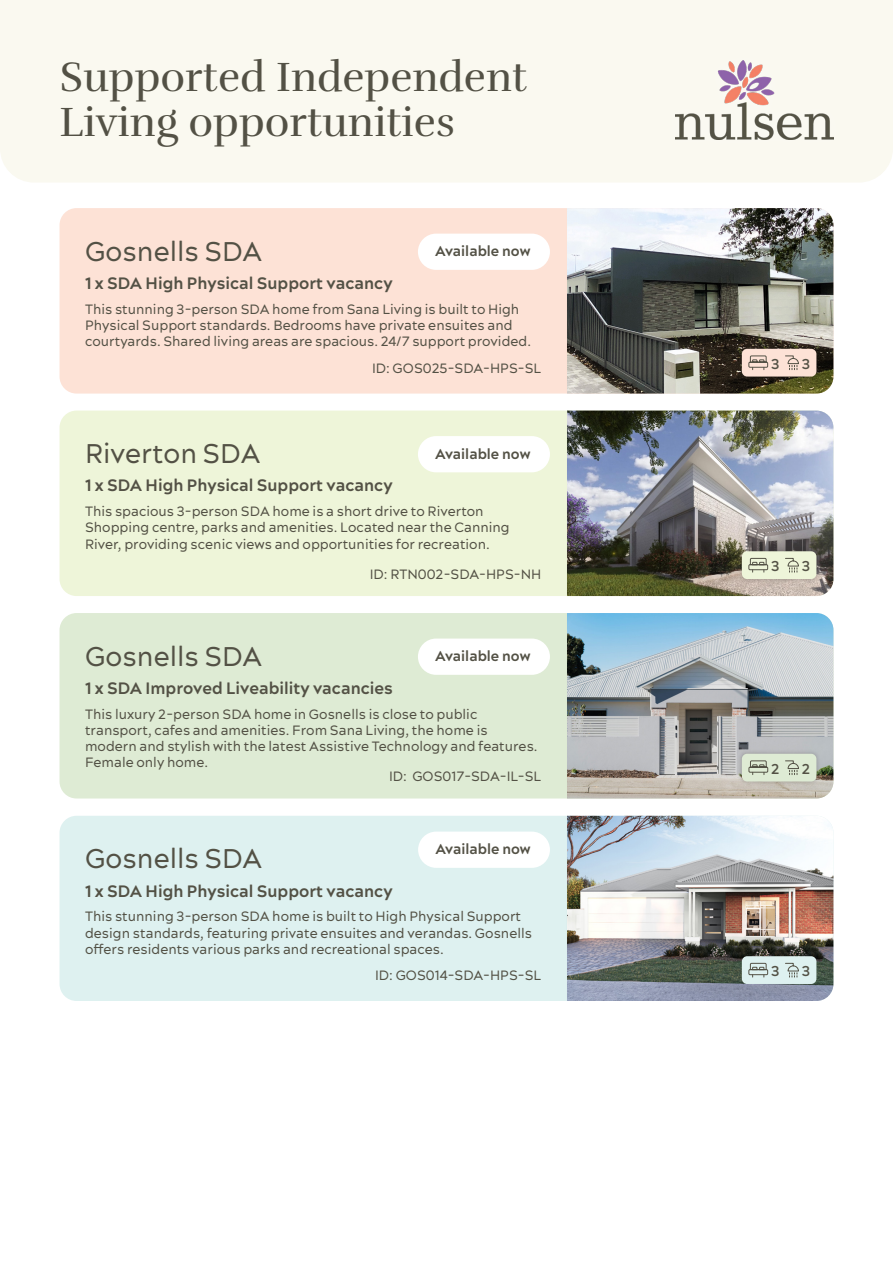
<style>
.page{position:relative;width:893px;height:1263px;background:#fff}
.page>*{position:absolute;margin:0;border:0;box-sizing:border-box;transform-origin:0 0}
.t1{font:42px/45px "Rufina";color:#535145}
.t2{font:27px "Acherus Grotesque";color:#535145}
.body{font:700 16.5px "Acherus Grotesque";color:#535145}
.body-2{font:700 14.25px "Acherus Grotesque";color:#535145}
.t3{font:600 14.25px "Acherus Grotesque";color:#535145}
.body-3{font:13.5px/16.2px "Acherus Grotesque";color:#535145}
</style>
<div class="page">
<div style="left:0;top:0;width:893px;height:182px;background:#faf9f0"></div>
<div style="left:664px;top:50px;width:181px;height:102px;background:#faf9f0"></div>
<img style="left:675px;top:61px;width:158px;height:79px">
<div style="left:60px;top:208px;width:773px;height:186px;background:#fde2d6;border-radius:17px"></div>
<img style="left:567px;top:208px;width:266px;height:186px">
<div style="left:737px;top:344px;width:84px;height:37px;background:#231f20;opacity:.25"></div>
<div style="left:742px;top:349px;width:74px;height:28px;background:#fde2d6;border-radius:5px"></div>
<svg style="left:748px;top:355px;width:21px;height:15px"></svg>
<svg style="left:785px;top:355px;width:14px;height:15px"></svg>
<div style="left:418px;top:234px;width:132px;height:36px;background:#fff;border-radius:18px"></div>
<div style="left:60px;top:411px;width:773px;height:185px;background:#eef5d9;border-radius:17px"></div>
<img style="left:567px;top:411px;width:266px;height:185px">
<div style="left:737px;top:547px;width:84px;height:37px;background:#231f20;opacity:.25"></div>
<div style="left:742px;top:551px;width:74px;height:28px;background:#eef5d9;border-radius:5px"></div>
<svg style="left:748px;top:557px;width:21px;height:15px"></svg>
<svg style="left:785px;top:557px;width:14px;height:15px"></svg>
<div style="left:418px;top:436px;width:132px;height:36px;background:#fff;border-radius:18px"></div>
<div style="left:60px;top:613px;width:773px;height:185px;background:#deebd4;border-radius:17px"></div>
<img style="left:567px;top:613px;width:266px;height:185px">
<div style="left:737px;top:749px;width:84px;height:37px;background:#231f20;opacity:.25"></div>
<div style="left:742px;top:754px;width:74px;height:27px;background:#deebd4;border-radius:5px"></div>
<svg style="left:748px;top:760px;width:21px;height:15px"></svg>
<svg style="left:785px;top:760px;width:14px;height:15px"></svg>
<div style="left:418px;top:638px;width:132px;height:37px;background:#fff;border-radius:18px"></div>
<div style="left:60px;top:816px;width:773px;height:185px;background:#def1f0;border-radius:17px"></div>
<img style="left:567px;top:816px;width:266px;height:185px">
<div style="left:742px;top:956px;width:74px;height:28px;background:#def1f0;border-radius:5px"></div>
<svg style="left:748px;top:962px;width:21px;height:15px"></svg>
<svg style="left:785px;top:962px;width:14px;height:15px"></svg>
<div style="left:418px;top:831px;width:132px;height:37px;background:#fff;border-radius:18px"></div>
<p class="t1" style="left:60px;top:55px;width:469px">Supported Independent<br>Living opportunities</p>
<p class="t2" style="left:85px;top:234px;width:179px">Gosnells SDA</p>
<p class="body" style="left:85px;top:273px;width:309px">1 x SDA High Physical Support vacancy</p>
<p class="body-3" style="left:85px;top:300px;width:448px">This stunning 3-person SDA home from Sana Living is built to High<br>Physical Support standards. Bedrooms have private ensuites and courtyards. Shared living areas are spacious. 24/7 support provided.</p>
<p class="body-2" style="left:435px;top:242px;width:97px">Available now</p>
<p class="body-3" style="left:372px;top:360px;width:171px">ID: GOS025-SDA-HPS-SL</p>
<p class="t2" style="left:85px;top:436px;width:177px">Riverton SDA</p>
<p class="body" style="left:85px;top:475px;width:309px">1 x SDA High Physical Support vacancy</p>
<p class="body-3" style="left:85px;top:503px;width:426px">This spacious 3-person SDA home is a short drive to Riverton<br>Shopping centre, parks and amenities. Located near the Canning<br>River, providing scenic views and opportunities for recreation.</p>
<p class="body-2" style="left:435px;top:445px;width:97px">Available now</p>
<p class="body-3" style="left:370px;top:566px;width:173px">ID: RTN002-SDA-HPS-NH</p>
<p class="t2" style="left:85px;top:639px;width:179px">Gosnells SDA</p>
<p class="body" style="left:85px;top:677px;width:309px">1 x SDA Improved Liveability vacancies</p>
<p class="body-3" style="left:85px;top:705px;width:454px">This luxury 2-person SDA home in Gosnells is close to public transport, cafes and amenities. From Sana Living, the home is modern and stylish with the latest Assistive Technology and features.<br>Female only home.</p>
<p class="body-2" style="left:435px;top:647px;width:97px">Available now</p>
<p class="body-3" style="left:389px;top:768px;width:154px">ID: GOS017-SDA-IL-SL</p>
<p class="t3" style="left:771px;top:355px;width:10px">3</p>
<p class="t3" style="left:802px;top:355px;width:10px">3</p>
<p class="t3" style="left:771px;top:557px;width:10px">3</p>
<p class="t3" style="left:802px;top:557px;width:10px">3</p>
<p class="t3" style="left:771px;top:759px;width:10px">2</p>
<p class="t3" style="left:802px;top:759px;width:10px">2</p>
<p class="body-2" style="left:435px;top:840px;width:97px">Available now</p>
<p class="t2" style="left:85px;top:841px;width:179px">Gosnells SDA</p>
<p class="body" style="left:85px;top:880px;width:309px">1 x SDA High Physical Support vacancy</p>
<p class="body-3" style="left:85px;top:908px;width:448px">This stunning 3-person SDA home is built to High Physical Support design standards, featuring private ensuites and verandas. Gosnells offers residents various parks and recreational spaces.</p>
<p class="body-3" style="left:375px;top:967px;width:168px">ID: GOS014-SDA-HPS-SL</p>
<p class="t3" style="left:771px;top:962px;width:10px">3</p>
<p class="t3" style="left:802px;top:962px;width:10px">3</p>
</div>
